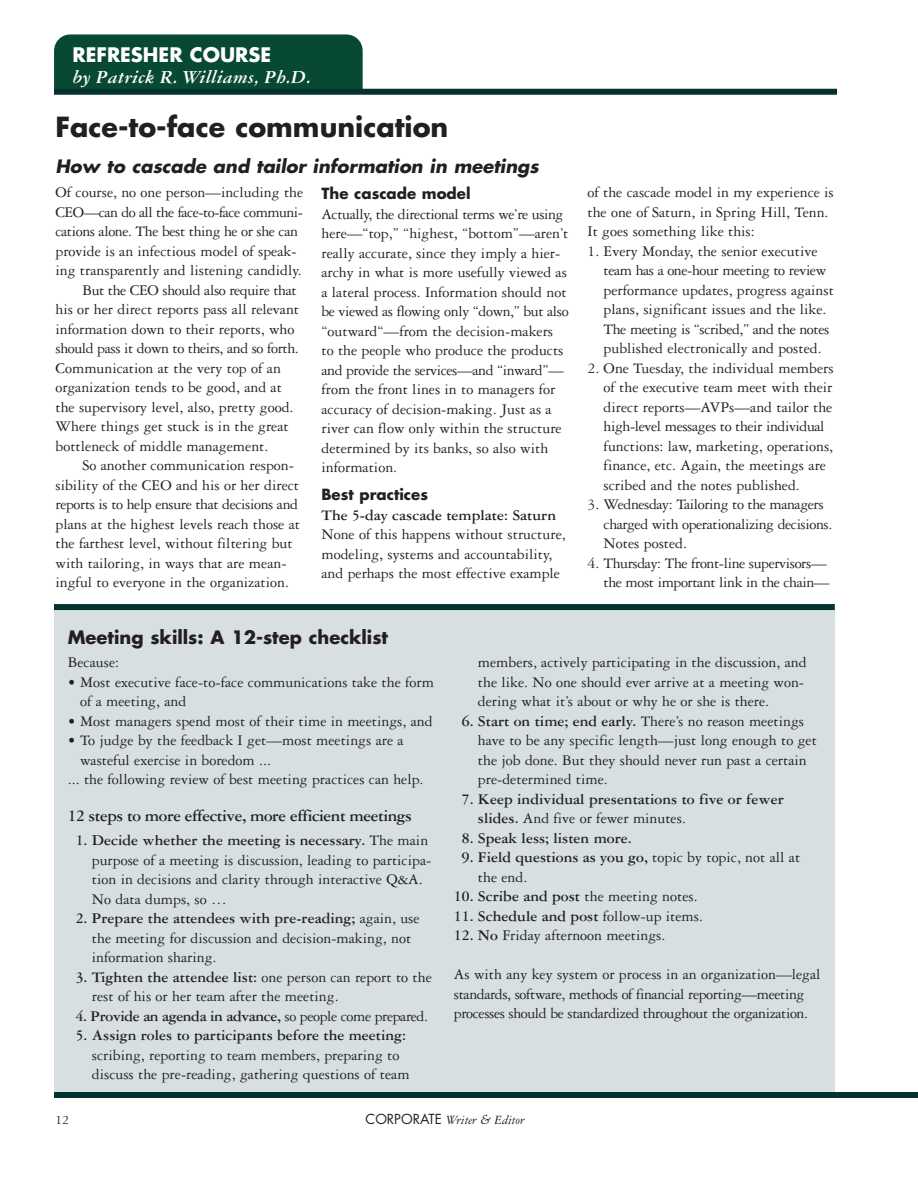
<style>
.page{position:relative;width:918px;height:1188px;background:#fff}
.page>*{position:absolute;margin:0;border:0;box-sizing:border-box;transform-origin:0 0}
.t1{font:700 27px "Futura";color:#231f20}
.t2{font:italic 700 19.5px "Garamond Three";color:#fff}
.t3{font:700 19.5px "Futura";color:#fff}
.t4{font:italic 700 18px "Futura";color:#231f20}
.t5{font:700 18px "Futura";color:#231f20}
.t6{font:700 17.25px "Garamond Three";letter-spacing:-.025em;color:#231f20}
.t7{font:15.75px/19.5px "Garamond Three";color:#231f20}
.t8{font:15.75px/19.5px "Garamond Three";letter-spacing:-.025em;color:#231f20}
.t9{font:700 15.75px/19.5px "Garamond Three";color:#231f20}
.t10{font:700 15.75px "Garamond Three";letter-spacing:-.025em;color:#231f20}
.t11{font:15.75px "Garamond Three";letter-spacing:-.035em;color:#231f20}
.t12{font:700 15px "Futura";color:#231f20}
.t13{font:italic 13.5px "Garamond Three";color:#231f20}
.t14{font:13.5px "Garamond Three";color:#231f20}
.s1{font-weight:700}
.s2{font-weight:400}
.s3{font-family:"Futura";font-style:normal}
.s4{font-family:"Palatino"}
</style>
<div class="page">
<div style="left:54px;top:608px;width:781px;height:485px;background:#d7dfe0"></div>
<div style="left:54px;top:34px;width:309px;height:55px;background:#074932"></div>
<div style="left:54px;top:89px;width:783px;height:6px;background:#03322f"></div>
<div style="left:54px;top:604px;width:781px;height:6px;background:#03322f"></div>
<div style="left:54px;top:1092px;width:864px;height:6px;background:#03322f"></div>
<p class="t3" style="left:72px;top:46px;width:200px">REFRESHER COURSE</p>
<p class="t2" style="left:72px;top:71px;width:240px">by Patrick R. Williams, Ph.D.</p>
<h1 class="t1" style="left:56px;top:115px;width:395px">Face-to-face communication</h1>
<p class="t4" style="left:56px;top:158px;width:488px">How to cascade and tailor information in meetings</p>
<p class="t7" style="left:56px;top:184px;width:249px">Of course, no one person—including the</p>
<p class="t11" style="left:56px;top:206px;width:249px">CEO—can do all the face-to-face communi-</p>
<p class="t8" style="left:56px;top:223px;width:244px">cations alone. The best thing he or she can</p>
<p class="t7" style="left:56px;top:243px;width:243px">provide is an infectious model of speak-</p>
<p class="t7" style="left:56px;top:262px;width:248px">ing transparently and listening candidly.</p>
<p class="t8" style="left:83px;top:282px;width:216px">But the CEO should also require that</p>
<p class="t7" style="left:56px;top:301px;width:245px">his or her direct reports pass all relevant</p>
<p class="t7" style="left:56px;top:321px;width:240px">information down to their reports, who</p>
<p class="t8" style="left:56px;top:340px;width:245px">should pass it down to theirs, and so forth.</p>
<p class="t7" style="left:56px;top:360px;width:227px">Communication at the very top of an</p>
<p class="t7" style="left:56px;top:379px;width:228px">organization tends to be good, and at</p>
<p class="t7" style="left:56px;top:399px;width:240px">the supervisory level, also, pretty good.</p>
<p class="t7" style="left:56px;top:418px;width:235px">Where things get stuck is in the great</p>
<p class="t7" style="left:56px;top:438px;width:214px">bottleneck of middle management.</p>
<p class="t7" style="left:83px;top:457px;width:213px">So another communication respon-</p>
<p class="t7" style="left:56px;top:477px;width:245px">sibility of the CEO and his or her direct</p>
<p class="t8" style="left:56px;top:496px;width:244px">reports is to help ensure that decisions and</p>
<p class="t7" style="left:56px;top:516px;width:246px">plans at the highest levels reach those at</p>
<p class="t7" style="left:56px;top:535px;width:239px">the farthest level, without filtering but</p>
<p class="t7" style="left:56px;top:555px;width:233px">with tailoring, in ways that are mean-</p>
<p class="t7" style="left:56px;top:574px;width:235px">ingful to everyone in the organization.</p>
<p class="t12" style="left:321px;top:187px;width:151px">The cascade model</p>
<p class="t7" style="left:321px;top:206px;width:249px">Actually, the directional terms we’re using here—“top,” “highest, “bottom”—aren’t really accurate, since they imply a hier&shy;archy in what is more usefully viewed as a lateral process. Information should not be viewed as flowing only “down,” but also “outward“—from the decision-makers to the people who produce the products and provide the services—and “inward”— from the front lines in to managers for accuracy of decision-making. Just as a river can flow only within the structure determined by its banks, so also with information.</p>
<p class="t12" style="left:321px;top:488px;width:108px">Best practices</p>
<p class="t9" style="left:321px;top:507px;width:236px">The 5-day cascade template: Saturn</p>
<p class="t7" style="left:321px;top:526px;width:246px">None of this happens without structure, modeling, systems and accountability, and perhaps the most effective example</p>
<p class="t5" style="left:68px;top:629px;width:322px">Meeting skills: A 12-step checklist</p>
<p class="t7" style="left:588px;top:184px;width:248px">of the cascade model in my experience is the one of Saturn, in Spring Hill, Tenn.<br>It goes something like this:</p>
<p class="t7" style="left:604px;top:243px;width:232px;text-indent:-16px">1. Every Monday, the senior executive team has a one-hour meeting to review performance updates, progress against plans, significant issues and the like.<br>The meeting is “scribed,” and the notes published electronically and posted.</p>
<p class="t7" style="left:604px;top:360px;width:232px;text-indent:-16px">2. One Tuesday, the individual members of the executive team meet with their direct reports—AVPs—and tailor the high-level messages to their individual functions: law, marketing, operations, finance, etc. Again, the meetings are scribed and the notes published.</p>
<p class="t8" style="left:604px;top:496px;width:230px;text-indent:-16px">3. Wednesday: Tailoring to the managers charged with operationalizing decisions.<br>Notes posted.</p>
<p class="t8" style="left:588px;top:555px;width:244px;text-align:right">4. Thursday: The front-line supervisors— the most important link in the chain—</p>
<p class="t7" style="left:68px;top:654px;width:53px">Because:</p>
<p class="t7" style="left:80px;top:674px;width:355px;text-indent:-12px">• Most executive face-to-face communications take the form of a meeting, and</p>
<p class="t7" style="left:68px;top:713px;width:366px">• Most managers spend most of their time in meetings, and</p>
<p class="t7" style="left:68px;top:732px;width:337px">• To judge by the feedback I get—most meetings are a</p>
<p class="t7" style="left:80px;top:752px;width:192px">wasteful exercise in boredom ...</p>
<p class="t7" style="left:68px;top:771px;width:357px">... the following review of best meeting practices can help.</p>
<p class="t6" style="left:68px;top:809px;width:345px">12 steps to more effective, more efficient meetings</p>
<p class="t7" style="left:92px;top:832px;width:341px;text-indent:-16px"><span class="s1">1. Decide whether the meeting is necessary.</span> The main purpose of a meeting is discussion, leading to participa&shy;tion in decisions and clarity through interactive Q&amp;A.<br>No data dumps, so …</p>
<p class="t7" style="left:92px;top:910px;width:329px;text-indent:-16px"><span class="s1">2. Prepare the attendees with pre-reading;</span> again, use the meeting for discussion and decision-making, not information sharing.</p>
<p class="t7" style="left:92px;top:969px;width:341px;text-indent:-16px"><span class="s1">3. Tighten the attendee list:</span> one person can report to the rest of his or her team after the meeting.</p>
<p class="t10" style="left:76px;top:1011px;width:354px">4. Provide an agenda in advance, <span class="s2">so people come prepared.</span></p>
<p class="t9" style="left:76px;top:1027px;width:332px">5. Assign roles to participants before the meeting:</p>
<p class="t7" style="left:92px;top:1047px;width:319px">scribing, reporting to team members, preparing to discuss the pre-reading, gathering questions of team</p>
<p class="t7" style="left:478px;top:654px;width:330px">members, actively participating in the discussion, and the like. No one should ever arrive at a meeting won&shy;dering what it’s about or why he or she is there.</p>
<p class="t7" style="left:478px;top:713px;width:340px;text-indent:-16px"><span class="s1">6. Start on time; end early.</span> There’s no reason meetings have to be any specific length—just long enough to get the job done. But they should never run past a certain pre-determined time.</p>
<p class="t9" style="left:478px;top:791px;width:307px;text-indent:-16px">7. Keep individual presentations to five or fewer slides. <span class="s2">And five or fewer minutes.</span></p>
<p class="t9" style="left:462px;top:830px;width:171px">8. Speak less; listen more.</p>
<p class="t7" style="left:478px;top:849px;width:324px;text-indent:-16px"><span class="s1">9. Field questions as you go,</span> topic by topic, not all at the end.</p>
<p class="t9" style="left:454px;top:888px;width:245px">10. Scribe and post <span class="s2">the meeting notes.</span></p>
<p class="t9" style="left:454px;top:908px;width:251px">11. Schedule and post <span class="s2">follow-up items.</span></p>
<p class="t7" style="left:454px;top:927px;width:213px"><span class="s1">12. No</span> Friday afternoon meetings.</p>
<p class="t8" style="left:454px;top:966px;width:368px">As with any key system or process in an organization—legal standards, software, methods of financial reporting—meeting processes should be standardized throughout the organization.</p>
<p class="t14" style="left:56px;top:1115px;width:15px">12</p>
<p class="t13" style="left:366px;top:1115px;width:160px"><span class="s3">CORPORATE</span> Writer <span class="s4">&amp;</span> Editor</p>
</div>
